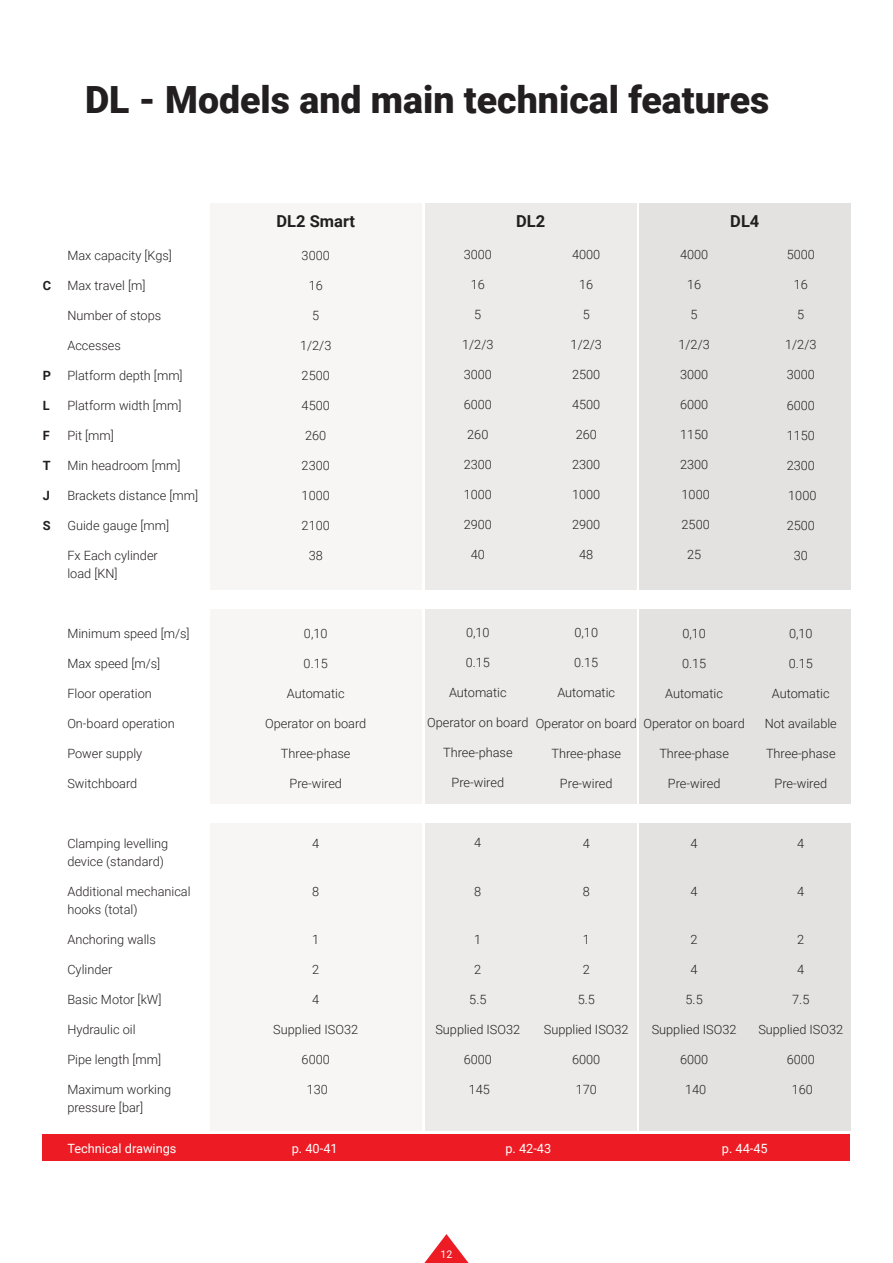
<style>
.page{position:relative;width:893px;height:1263px;background:#fff}
.page>*{position:absolute;margin:0;border:0;box-sizing:border-box;transform-origin:0 0}
.t1{font:900 37.5px "Roboto";color:#231f20}
.t2{font:700 16.5px "Roboto";color:#231f20}
.t3{font:300 12.75px/18px "Roboto";color:#231f20}
.t4{font:12.75px "Roboto";color:#fff}
.t5{font:700 12.75px "Roboto";color:#231f20}
.t6{font:10.5px "Roboto";color:#fff}
</style>
<div class="page">
<div style="left:210px;top:203px;width:211px;height:928px;background:#f7f6f5"></div>
<div style="left:425px;top:203px;width:211px;height:928px;background:#ecebe9"></div>
<div style="left:639px;top:203px;width:211px;height:928px;background:#e4e2e0"></div>
<svg style="left:424px;top:1234px;width:45px;height:29px"></svg>
<div style="left:196px;top:590px;width:663px;height:19px;background:#fff"></div>
<div style="left:196px;top:804px;width:663px;height:18px;background:#fff"></div>
<div style="left:43px;top:1134px;width:807px;height:27px;background:#ed1c24"></div>
<h1 class="t1" style="left:85px;top:74px;width:686px">DL - Models and main technical features</h1>
<p class="t5" style="left:43px;top:276px;width:10px">C</p>
<p class="t5" style="left:43px;top:366px;width:10px">P</p>
<p class="t5" style="left:43px;top:396px;width:8px">L</p>
<p class="t5" style="left:43px;top:426px;width:8px">F</p>
<p class="t5" style="left:43px;top:456px;width:9px">T</p>
<p class="t5" style="left:43px;top:486px;width:9px">J</p>
<p class="t5" style="left:43px;top:516px;width:9px">S</p>
<p class="t3" style="left:67px;top:245px;width:106px">Max capacity [Kgs]</p>
<p class="t3" style="left:67px;top:275px;width:80px">Max travel [m]</p>
<p class="t3" style="left:67px;top:305px;width:95px">Number of stops</p>
<p class="t3" style="left:67px;top:335px;width:55px">Accesses</p>
<p class="t3" style="left:67px;top:365px;width:117px">Platform depth [mm]</p>
<p class="t3" style="left:67px;top:395px;width:116px">Platform width [mm]</p>
<p class="t3" style="left:67px;top:425px;width:48px">Pit [mm]</p>
<p class="t3" style="left:67px;top:455px;width:115px">Min headroom [mm]</p>
<p class="t3" style="left:67px;top:485px;width:132px">Brackets distance [mm]</p>
<p class="t3" style="left:67px;top:515px;width:103px">Guide gauge [mm]</p>
<p class="t3" style="left:67px;top:545px;width:92px">Fx Each cylinder load [KN]</p>
<p class="t3" style="left:67px;top:624px;width:124px">Minimum speed [m/s]</p>
<p class="t3" style="left:67px;top:654px;width:94px">Max speed [m/s]</p>
<p class="t3" style="left:67px;top:684px;width:86px">Floor operation</p>
<p class="t3" style="left:67px;top:714px;width:109px">On-board operation</p>
<p class="t3" style="left:67px;top:744px;width:76px">Power supply</p>
<p class="t3" style="left:67px;top:774px;width:71px">Switchboard</p>
<p class="t2" style="left:277px;top:210px;width:80px">DL2 Smart</p>
<p class="t2" style="left:516px;top:210px;width:31px">DL2</p>
<p class="t2" style="left:730px;top:210px;width:31px">DL4</p>
<p class="t3" style="left:302px;top:245px;width:30px">3000</p>
<p class="t3" style="left:309px;top:275px;width:16px">16</p>
<p class="t3" style="left:312px;top:305px;width:9px">5</p>
<p class="t3" style="left:300px;top:335px;width:33px">1/2/3</p>
<p class="t3" style="left:302px;top:365px;width:30px">2500</p>
<p class="t3" style="left:302px;top:395px;width:30px">4500</p>
<p class="t3" style="left:305px;top:425px;width:23px">260</p>
<p class="t3" style="left:302px;top:455px;width:30px">2300</p>
<p class="t3" style="left:302px;top:485px;width:30px">1000</p>
<p class="t3" style="left:302px;top:515px;width:30px">2100</p>
<p class="t3" style="left:309px;top:545px;width:16px">38</p>
<p class="t3" style="left:464px;top:245px;width:30px">3000</p>
<p class="t3" style="left:471px;top:275px;width:16px">16</p>
<p class="t3" style="left:474px;top:305px;width:9px">5</p>
<p class="t3" style="left:462px;top:335px;width:33px">1/2/3</p>
<p class="t3" style="left:464px;top:365px;width:30px">3000</p>
<p class="t3" style="left:464px;top:395px;width:30px">6000</p>
<p class="t3" style="left:467px;top:425px;width:23px">260</p>
<p class="t3" style="left:464px;top:455px;width:30px">2300</p>
<p class="t3" style="left:464px;top:485px;width:30px">1000</p>
<p class="t3" style="left:464px;top:515px;width:30px">2900</p>
<p class="t3" style="left:471px;top:545px;width:16px">40</p>
<p class="t3" style="left:572px;top:245px;width:30px">4000</p>
<p class="t3" style="left:579px;top:275px;width:16px">16</p>
<p class="t3" style="left:583px;top:305px;width:9px">5</p>
<p class="t3" style="left:571px;top:335px;width:33px">1/2/3</p>
<p class="t3" style="left:572px;top:365px;width:30px">2500</p>
<p class="t3" style="left:572px;top:395px;width:30px">4500</p>
<p class="t3" style="left:576px;top:425px;width:23px">260</p>
<p class="t3" style="left:572px;top:455px;width:30px">2300</p>
<p class="t3" style="left:572px;top:485px;width:30px">1000</p>
<p class="t3" style="left:572px;top:515px;width:30px">2900</p>
<p class="t3" style="left:579px;top:545px;width:16px">48</p>
<p class="t3" style="left:680px;top:245px;width:30px">4000</p>
<p class="t3" style="left:687px;top:275px;width:16px">16</p>
<p class="t3" style="left:691px;top:305px;width:9px">5</p>
<p class="t3" style="left:678px;top:335px;width:33px">1/2/3</p>
<p class="t3" style="left:680px;top:365px;width:30px">3000</p>
<p class="t3" style="left:680px;top:395px;width:30px">6000</p>
<p class="t3" style="left:680px;top:425px;width:30px">1150</p>
<p class="t3" style="left:680px;top:455px;width:30px">2300</p>
<p class="t3" style="left:682px;top:485px;width:30px">1000</p>
<p class="t3" style="left:682px;top:515px;width:30px">2500</p>
<p class="t3" style="left:687px;top:545px;width:16px">25</p>
<p class="t3" style="left:787px;top:245px;width:30px">5000</p>
<p class="t3" style="left:794px;top:275px;width:16px">16</p>
<p class="t3" style="left:797px;top:305px;width:9px">5</p>
<p class="t3" style="left:785px;top:335px;width:33px">1/2/3</p>
<p class="t3" style="left:787px;top:365px;width:30px">3000</p>
<p class="t3" style="left:787px;top:395px;width:30px">6000</p>
<p class="t3" style="left:787px;top:425px;width:30px">1150</p>
<p class="t3" style="left:787px;top:455px;width:30px">2300</p>
<p class="t3" style="left:788px;top:485px;width:30px">1000</p>
<p class="t3" style="left:787px;top:515px;width:30px">2500</p>
<p class="t3" style="left:794px;top:545px;width:16px">30</p>
<p class="t3" style="left:304px;top:623px;width:25px">0,10</p>
<p class="t3" style="left:304px;top:653px;width:26px">0.15</p>
<p class="t3" style="left:287px;top:683px;width:59px">Automatic</p>
<p class="t3" style="left:265px;top:713px;width:103px">Operator on board</p>
<p class="t3" style="left:281px;top:743px;width:71px">Three-phase</p>
<p class="t3" style="left:289px;top:773px;width:54px">Pre-wired</p>
<p class="t3" style="left:466px;top:623px;width:25px">0,10</p>
<p class="t3" style="left:466px;top:653px;width:26px">0.15</p>
<p class="t3" style="left:449px;top:683px;width:59px">Automatic</p>
<p class="t3" style="left:427px;top:713px;width:103px">Operator on board</p>
<p class="t3" style="left:443px;top:743px;width:71px">Three-phase</p>
<p class="t3" style="left:452px;top:773px;width:54px">Pre-wired</p>
<p class="t3" style="left:574px;top:623px;width:25px">0,10</p>
<p class="t3" style="left:574px;top:653px;width:26px">0.15</p>
<p class="t3" style="left:557px;top:683px;width:59px">Automatic</p>
<p class="t3" style="left:536px;top:713px;width:103px">Operator on board</p>
<p class="t3" style="left:551px;top:743px;width:71px">Three-phase</p>
<p class="t3" style="left:560px;top:773px;width:54px">Pre-wired</p>
<p class="t3" style="left:682px;top:623px;width:25px">0,10</p>
<p class="t3" style="left:682px;top:653px;width:26px">0.15</p>
<p class="t3" style="left:665px;top:683px;width:59px">Automatic</p>
<p class="t3" style="left:643px;top:713px;width:103px">Operator on board</p>
<p class="t3" style="left:659px;top:743px;width:71px">Three-phase</p>
<p class="t3" style="left:668px;top:773px;width:54px">Pre-wired</p>
<p class="t3" style="left:789px;top:623px;width:25px">0,10</p>
<p class="t3" style="left:789px;top:653px;width:26px">0.15</p>
<p class="t3" style="left:772px;top:683px;width:59px">Automatic</p>
<p class="t3" style="left:765px;top:713px;width:74px">Not available</p>
<p class="t3" style="left:766px;top:743px;width:71px">Three-phase</p>
<p class="t3" style="left:774px;top:773px;width:54px">Pre-wired</p>
<p class="t3" style="left:67px;top:834px;width:103px">Clamping levelling device (standard)</p>
<p class="t3" style="left:67px;top:882px;width:125px">Additional mechanical hooks (total)</p>
<p class="t3" style="left:67px;top:930px;width:90px">Anchoring walls</p>
<p class="t3" style="left:67px;top:960px;width:47px">Cylinder</p>
<p class="t3" style="left:67px;top:990px;width:96px">Basic Motor [kW]</p>
<p class="t3" style="left:67px;top:1020px;width:70px">Hydraulic oil</p>
<p class="t3" style="left:67px;top:1050px;width:95px">Pipe length [mm]</p>
<p class="t3" style="left:67px;top:1080px;width:105px">Maximum working pressure [bar]</p>
<p class="t3" style="left:312px;top:833px;width:9px">4</p>
<p class="t3" style="left:312px;top:881px;width:9px">8</p>
<p class="t3" style="left:312px;top:929px;width:9px">1</p>
<p class="t3" style="left:312px;top:959px;width:9px">2</p>
<p class="t3" style="left:312px;top:989px;width:9px">4</p>
<p class="t3" style="left:273px;top:1019px;width:86px">Supplied ISO32</p>
<p class="t3" style="left:302px;top:1049px;width:30px">6000</p>
<p class="t3" style="left:307px;top:1079px;width:23px">130</p>
<p class="t3" style="left:474px;top:833px;width:9px">4</p>
<p class="t3" style="left:474px;top:881px;width:9px">8</p>
<p class="t3" style="left:474px;top:929px;width:9px">1</p>
<p class="t3" style="left:474px;top:959px;width:9px">2</p>
<p class="t3" style="left:469px;top:989px;width:19px">5.5</p>
<p class="t3" style="left:435px;top:1019px;width:86px">Supplied ISO32</p>
<p class="t3" style="left:464px;top:1049px;width:30px">6000</p>
<p class="t3" style="left:469px;top:1079px;width:23px">145</p>
<p class="t3" style="left:583px;top:833px;width:9px">4</p>
<p class="t3" style="left:583px;top:881px;width:9px">8</p>
<p class="t3" style="left:583px;top:929px;width:9px">1</p>
<p class="t3" style="left:583px;top:959px;width:9px">2</p>
<p class="t3" style="left:578px;top:989px;width:19px">5.5</p>
<p class="t3" style="left:544px;top:1019px;width:86px">Supplied ISO32</p>
<p class="t3" style="left:572px;top:1049px;width:30px">6000</p>
<p class="t3" style="left:576px;top:1079px;width:23px">170</p>
<p class="t3" style="left:691px;top:833px;width:9px">4</p>
<p class="t3" style="left:691px;top:881px;width:9px">4</p>
<p class="t3" style="left:691px;top:929px;width:9px">2</p>
<p class="t3" style="left:691px;top:959px;width:9px">4</p>
<p class="t3" style="left:686px;top:989px;width:19px">5.5</p>
<p class="t3" style="left:652px;top:1019px;width:86px">Supplied ISO32</p>
<p class="t3" style="left:680px;top:1049px;width:30px">6000</p>
<p class="t3" style="left:685px;top:1079px;width:23px">140</p>
<p class="t3" style="left:797px;top:833px;width:9px">4</p>
<p class="t3" style="left:797px;top:881px;width:9px">4</p>
<p class="t3" style="left:797px;top:929px;width:9px">2</p>
<p class="t3" style="left:797px;top:959px;width:9px">4</p>
<p class="t3" style="left:792px;top:989px;width:19px">7.5</p>
<p class="t3" style="left:758px;top:1019px;width:86px">Supplied ISO32</p>
<p class="t3" style="left:787px;top:1049px;width:30px">6000</p>
<p class="t3" style="left:792px;top:1079px;width:23px">160</p>
<p class="t4" style="left:67px;top:1139px;width:111px">Technical drawings</p>
<p class="t4" style="left:292px;top:1139px;width:47px">p. 40-41</p>
<p class="t4" style="left:505px;top:1139px;width:47px">p. 42-43</p>
<p class="t4" style="left:722px;top:1139px;width:47px">p. 44-45</p>
<p class="t6" style="left:441px;top:1246px;width:13px">12</p>
</div>
